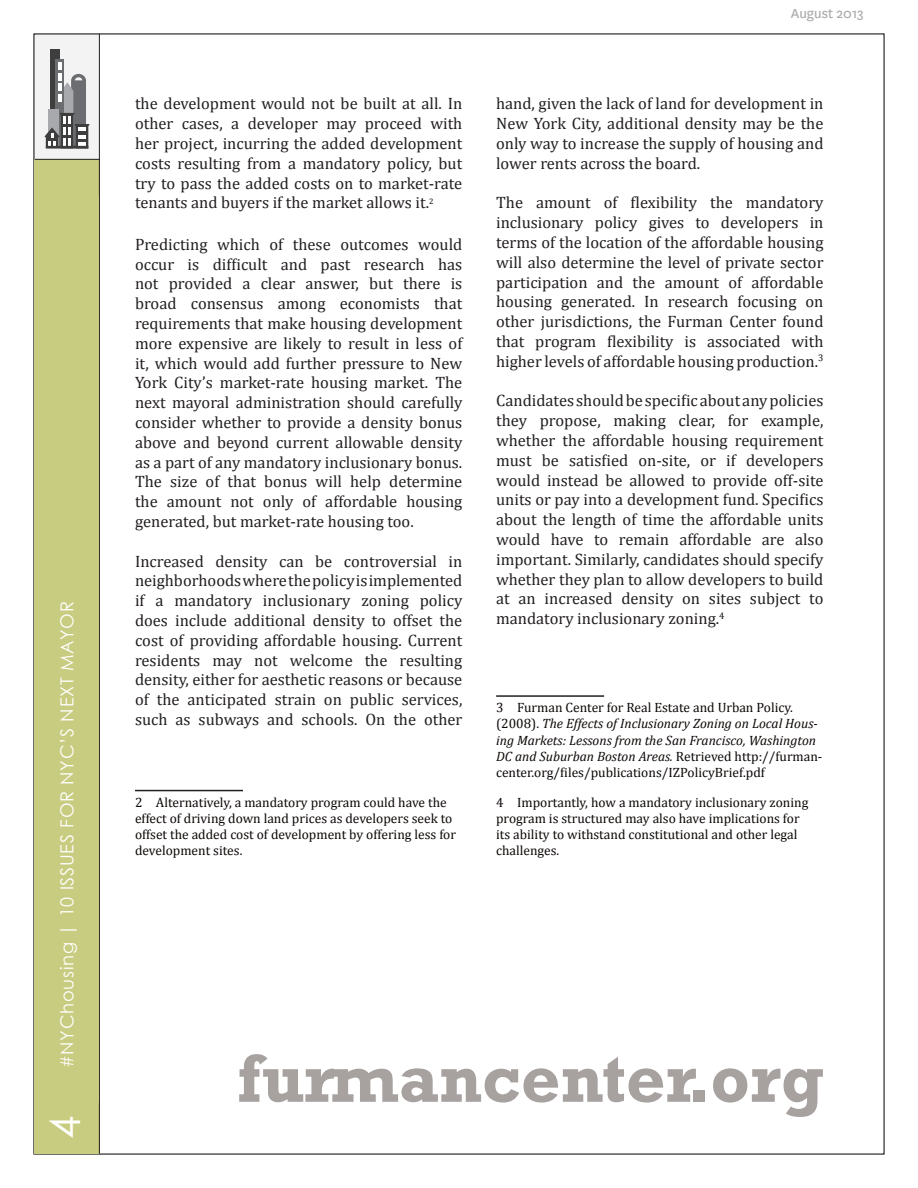
<style>
.page{position:relative;width:918px;height:1188px;background:#fff}
.page>*{position:absolute;margin:0;border:0;box-sizing:border-box;transform-origin:0 0}
.Head{font:700 69px "Rockwell";color:#a7a2a0}
.t1{font:42px "Century Gothic";color:#fff}
.t2{font:18px "Century Gothic";letter-spacing:.04em;color:#fff}
.t3{font:16.5px/19.8px "Cambria";color:#231f20;text-align:justify}
.t4{font:15.6px "Century Gothic";letter-spacing:.235em;color:#3e3e3f}
.t5{font:15.6px "Century Gothic";letter-spacing:.27em;color:#3e3e3f}
.t6{font:15px "National";color:#ababab}
.t7{font:13.5px/16.2px "Cambria";color:#0c0806}
.t8{font:9.9px "Century Gothic";letter-spacing:.245em;color:#3e3e3f}
.t9{font:9.9px "Century Gothic";letter-spacing:.225em;color:#3e3e3f}
.t10{font:6.9px "Century Gothic";letter-spacing:.125em;color:#3e3e3f}
.t11{font:6.9px "Century Gothic";letter-spacing:.145em;color:#3e3e3f}
.s1{font-style:italic}
</style>
<div class="page">
<div style="left:34px;top:159px;width:65px;height:995px;background:#c8cc80"></div>
<div style="left:34px;top:34px;width:65px;height:125px;background:#f3f3f3"></div>
<hr style="left:99px;top:34px;width:1px;height:1120px;background:#231f20">
<hr style="left:35px;top:159px;width:65px;height:1px;background:#231f20">
<hr style="left:135px;top:790px;width:108px;height:1px;background:#231f20">
<hr style="left:496px;top:695px;width:108px;height:2px;background:#231f20">
<div style="left:51px;top:49px;width:9px;height:98px;background:#3e3e3f"></div>
<div style="left:55px;top:59px;width:9px;height:88px;background:#6c6d70"></div>
<svg style="left:45px;top:62px;width:44px;height:86px"></svg>
<hr style="left:46px;top:146px;width:42px;height:3px;background:#3e3e3f">
<p class="t6" style="left:791px;top:4px;width:75px">August 2013</p>
<p class="t2" style="left:54px;top:1068px;width:469px;rotate:-90deg">#NYChousing | 10 ISSUES FOR NYC’S NEXT MAYOR</p>
<h2 class="t1" style="left:36px;top:1139px;width:25px;rotate:-90deg">4</h2>
<p class="t3" style="left:135px;top:94px;width:329px">the development would not be built at all. In other cases, a developer may proceed with her project, incurring the added development costs resulting from a mandatory policy, but try to pass the added costs on to market-rate tenants and buyers if the market allows it.<sup>2</sup></p>
<p class="t3" style="left:135px;top:234px;width:329px">Predicting which of these outcomes would occur is difficult and past research has not provided a clear answer, but there is broad consensus among economists that requirements that make housing development more expensive are likely to result in less of it, which would add further pressure to New York City’s market-rate housing market. The next mayoral administration should carefully consider whether to provide a density bonus above and beyond current allowable density as a part of any mandatory inclusionary bonus.<br>The size of that bonus will help determine the amount not only of affordable housing generated, but market-rate housing too.</p>
<p class="t3" style="left:135px;top:551px;width:329px">Increased density can be controversial in neighborhoods where the policy is implemented if a mandatory inclusionary zoning policy does include additional density to offset the cost of providing affordable housing. Current residents may not welcome the resulting density, either for aesthetic reasons or because of the anticipated strain on public services, such as subways and schools. On the other</p>
<p class="t9" style="left:108px;top:99px;width:230px">FOR REAL ESTATE &amp; URBAN POLICY</p>
<p class="t4" style="left:107px;top:116px;width:231px">NEW YORK UNIVERSITY</p>
<p class="t10" style="left:108px;top:141px;width:229px">SCHOOL OF LAW • WAGNER SCHOOL OF PUBLIC SERVICE</p>
<p class="t7" style="left:135px;top:794px;width:323px">2 Alternatively, a mandatory program could have the effect of driving down land prices as developers seek to offset the added cost of development by offering less for development sites.</p>
<p class="t3" style="left:496px;top:94px;width:329px">hand, given the lack of land for development in New York City, additional density may be the only way to increase the supply of housing and lower rents across the board.</p>
<p class="t3" style="left:496px;top:193px;width:329px">The amount of flexibility the mandatory inclusionary policy gives to developers in terms of the location of the affordable housing will also determine the level of private sector participation and the amount of affordable housing generated. In research focusing on other jurisdictions, the Furman Center found that program flexibility is associated with higher levels of affordable housing production.<sup>3</sup></p>
<p class="t3" style="left:496px;top:391px;width:329px">Candidates should be specific about any policies they propose, making clear, for example, whether the affordable housing requirement must be satisfied on-site, or if developers would instead be allowed to provide off-site units or pay into a development fund. Specifics about the length of time the affordable units would have to remain affordable are also important. Similarly, candidates should specify whether they plan to allow developers to build at an increased density on sites subject to mandatory inclusionary zoning.<sup>4</sup></p>
<p class="t8" style="left:492px;top:99px;width:240px">FOR AFFORDABLE HOUSING POLICY</p>
<p class="t5" style="left:493px;top:116px;width:241px">NEW YORK UNIVERSITY</p>
<p class="t11" style="left:493px;top:141px;width:240px">SCHOOL OF LAW • WAGNER SCHOOL OF PUBLIC SERVICE</p>
<p class="t7" style="left:496px;top:700px;width:328px">3 Furman Center for Real Estate and Urban Policy. (2008). <span class="s1">The Effects of Inclusionary Zoning on Local Hous&shy;ing Markets: Lessons from the San Francisco, Washington DC and Suburban Boston Areas.</span> Retrieved http://furman&shy;center.org/files/publications/IZPolicyBrief.pdf</p>
<p class="t7" style="left:496px;top:794px;width:314px">4 Importantly, how a mandatory inclusionary zoning program is structured may also have implications for its ability to withstand constitutional and other legal challenges.</p>
<p class="Head" style="left:237px;top:1037px;width:588px">furmancenter.org</p>
</div>
